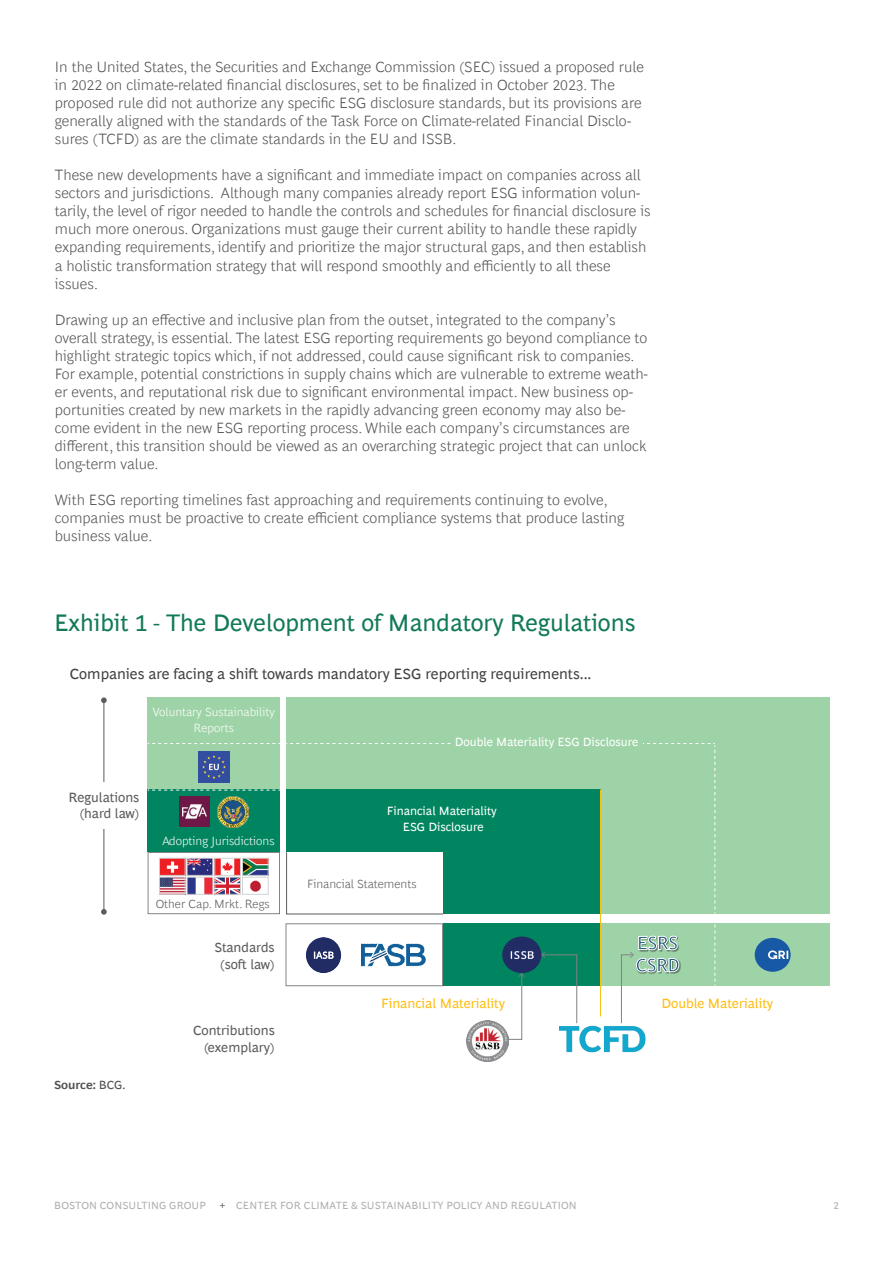
<style>
.page{position:relative;width:893px;height:1263px;background:#fff}
.page>*{position:absolute;margin:0;border:0;box-sizing:border-box;transform-origin:0 0}
.Exhibit_Sidebar_-_Ti{font:24px "Henderson BCG Sans";color:#127a56}
.Body_Copy{font:300 15px/18px "Henderson BCG Sans";color:#535353}
.t1{font:15px "Henderson BCG Sans";color:#414243}
.t2{font:13.5px/16.5px "Henderson BCG Sans";color:#5c5c5f;text-align:right}
.t3{font:13.5px "Henderson BCG Sans";color:#fdbe12}
.t4{font:12px/16.5px "Henderson BCG Sans";color:#fff;text-align:center}
.t5{font:300 12px/16.5px "Henderson BCG Sans";color:#fff;text-align:center}
.t6{font:300 12px "Henderson BCG Sans";color:#5c5c5f}
.Footnote_-_Bold{font:700 12px "Henderson BCG Sans";letter-spacing:-.01em;color:#535353}
.t7{font:10.5px "Henderson BCG Sans";letter-spacing:.01em;color:#b1b1b1}
.s1{font-weight:400}
.s2{color:#535353}
</style>
<div class="page">
<div style="left:286px;top:697px;width:543px;height:217px;background:#9ed3a7"></div>
<div style="left:148px;top:697px;width:132px;height:46px;background:#9ed3a7"></div>
<div style="left:148px;top:743px;width:132px;height:47px;background:#9ed3a7"></div>
<div style="left:715px;top:923px;width:114px;height:63px;background:#9ed3a7"></div>
<div style="left:148px;top:790px;width:132px;height:62px;background:#018560"></div>
<svg style="left:148px;top:852px;width:132px;height:62px"></svg>
<svg style="left:148px;top:743px;width:132px;height:1px"></svg>
<svg style="left:148px;top:790px;width:132px;height:1px"></svg>
<img style="left:198px;top:751px;width:31px;height:31px">
<img style="left:180px;top:797px;width:30px;height:30px">
<img style="left:217px;top:796px;width:31px;height:31px">
<img style="left:217px;top:858px;width:49px;height:17px">
<div style="left:215px;top:858px;width:26px;height:17px;border:1px solid #d1d2d4"></div>
<img style="left:189px;top:879px;width:22px;height:13px">
<div style="left:187px;top:877px;width:26px;height:17px;border:1px solid #d1d2d4"></div>
<img style="left:217px;top:877px;width:49px;height:17px">
<div style="left:215px;top:877px;width:26px;height:17px;border:1px solid #d1d2d4"></div>
<div style="left:242px;top:858px;width:26px;height:17px;border:1px solid #d1d2d4"></div>
<img style="left:161px;top:860px;width:22px;height:13px">
<div style="left:159px;top:858px;width:26px;height:17px;border:1px solid #d1d2d4"></div>
<img style="left:161px;top:879px;width:22px;height:13px">
<div style="left:159px;top:877px;width:26px;height:17px;border:1px solid #d1d2d4"></div>
<div style="left:242px;top:877px;width:26px;height:17px;border:1px solid #d1d2d4"></div>
<img style="left:189px;top:860px;width:22px;height:13px">
<div style="left:187px;top:858px;width:26px;height:17px;border:1px solid #d1d2d4"></div>
<div style="left:755px;top:938px;width:36px;height:34px;background:#1859a6;border-radius:50%"></div>
<svg style="left:768px;top:950px;width:20px;height:9px"></svg>
<img style="left:467px;top:1040px;width:41px;height:22px">
<img style="left:566px;top:1040px;width:80px;height:13px">
<svg style="left:286px;top:743px;width:429px;height:297px"></svg>
<hr style="left:104px;top:700px;width:1px;height:82px;background:#5c5c5f">
<svg style="left:101px;top:697px;width:6px;height:6px"></svg>
<hr style="left:104px;top:829px;width:1px;height:83px;background:#5c5c5f">
<svg style="left:101px;top:909px;width:6px;height:6px"></svg>
<div style="left:452px;top:732px;width:191px;height:22px;background:#9ed3a7"></div>
<p class="Body_Copy" style="left:55px;top:57px;width:591px">In the United States, the Securities and Exchange Commission (SEC) issued a proposed rule in 2022 on climate-related financial disclosures, set to be finalized in October 2023. The proposed rule did not authorize any specific ESG disclosure standards, but its provisions are generally aligned with the standards of the Task Force on Climate-related Financial Disclo&shy;sures (TCFD) as are the climate standards in the EU and ISSB.</p>
<p class="Body_Copy" style="left:55px;top:165px;width:597px">These new developments have a significant and immediate impact on companies across all sectors and jurisdictions. Although many companies already report ESG information volun&shy;tarily, the level of rigor needed to handle the controls and schedules for financial disclosure is much more onerous. Organizations must gauge their current ability to handle these rapidly expanding requirements, identify and prioritize the major structural gaps, and then establish a holistic transformation strategy that will respond smoothly and efficiently to all these issues.</p>
<p class="Body_Copy" style="left:55px;top:309px;width:594px">Drawing up an effective and inclusive plan from the outset, integrated to the company’s overall strategy, is essential. The latest ESG reporting requirements go beyond compliance to highlight strategic topics which, if not addressed, could cause significant risk to companies.<br>For example, potential constrictions in supply chains which are vulnerable to extreme weath&shy;er events, and reputational risk due to significant environmental impact. New business op&shy;portunities created by new markets in the rapidly advancing green economy may also be&shy;come evident in the new ESG reporting process. While each company’s circumstances are different, this transition should be viewed as an overarching strategic project that can unlock long-term value.</p>
<p class="Body_Copy" style="left:55px;top:490px;width:571px">With ESG reporting timelines fast approaching and requirements continuing to evolve, companies must be proactive to create efficient compliance systems that produce lasting business value.</p>
<p class="Exhibit_Sidebar_-_Ti" style="left:54px;top:605px;width:583px">Exhibit 1 - The Development of Mandatory Regulations</p>
<p class="t1" style="left:70px;top:663px;width:523px">Companies are facing a shift towards mandatory ESG reporting requirements...</p>
<p class="t5" style="left:153px;top:702px;width:123px">Voluntary Sustainability<br>Reports</p>
<p class="t2" style="left:68px;top:788px;width:72px">Regulations (hard law)</p>
<p class="t5" style="left:162px;top:831px;width:114px">Adopting Jurisdictions</p>
<p class="t6" style="left:156px;top:895px;width:116px">Other Cap. Mrkt. Regs</p>
<p class="t2" style="left:214px;top:938px;width:62px;text-align:center">Standards (soft law)</p>
<p class="Footnote_-_Bold" style="left:54px;top:1076px;width:73px">Source: <span class="s1">BCG.</span></p>
<p class="t2" style="left:193px;top:1021px;width:83px">Contributions (exemplary)</p>
<p class="t4" style="left:455px;top:733px;width:185px">Double Materiality ESG Disclosure</p>
<p class="t4" style="left:387px;top:801px;width:112px">Financial Materiality<br>ESG Disclosure</p>
<p class="t6" style="left:307px;top:875px;width:111px">Financial Statements</p>
<p class="t3" style="left:381px;top:994px;width:125px">Financial Materiality</p>
<p class="t3" style="left:661px;top:994px;width:113px">Double Materiality</p>
<p class="t7" style="left:54px;top:1197px;width:153px">BOSTON CONSULTING GROUP</p>
<p class="t7" style="left:220px;top:1197px;width:359px"><span class="s2">+</span> CENTER FOR CLIMATE &amp; SUSTAINABILITY POLICY AND REGULATION</p>
<p class="t7" style="left:833px;top:1197px;width:7px">2</p>
</div>
